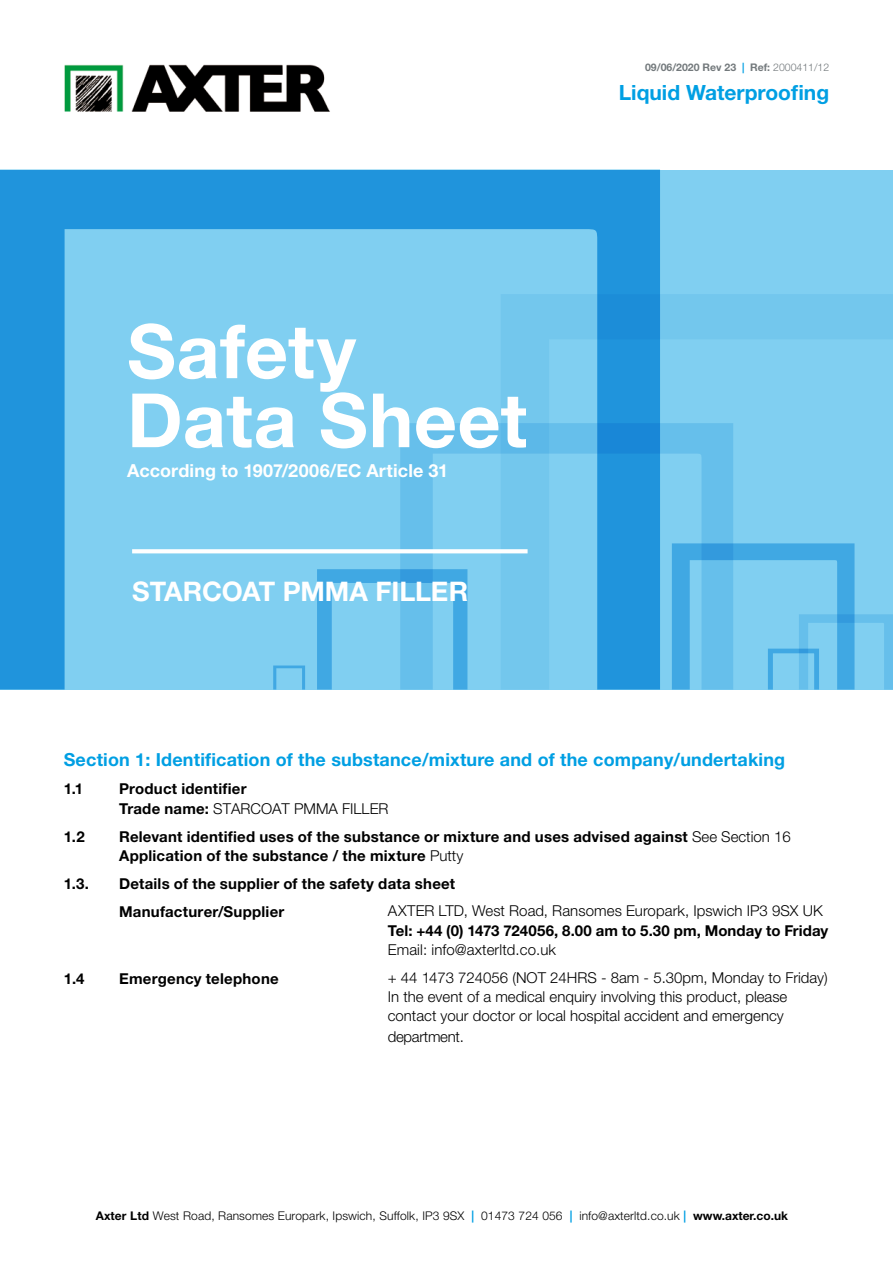
<style>
.page{position:relative;width:893px;height:1263px;background:#fff}
.page>*{position:absolute;margin:0;border:0;box-sizing:border-box;transform-origin:0 0}
.t1{font:700 75px/69px "Helvetica Neue LT Std";letter-spacing:.01em;color:#fff}
.t2{font:700 27px "Helvetica Neue LT Std";letter-spacing:-.01em;color:#fff}
.t3{font:700 21px "Helvetica Neue LT Std";color:#009fe3}
.t4{font:700 18px "Helvetica Neue LT Std";letter-spacing:.01em;color:#009fe3}
.t5{font:700 18px "Helvetica Neue LT Std";letter-spacing:.005em;color:#fff}
.t6{font:700 15px/19.5px "Helvetica Neue LT Std";letter-spacing:.015em;color:#000}
.t7{font:300 15px/19.6px "Helvetica Neue LT Std";color:#000}
.t8{font:300 12px "Helvetica Neue LT Std";letter-spacing:.01em;color:#000}
.t9{font:700 10.5px "Helvetica Neue LT Std";color:#73797c}
.s1{color:#009fe3}
.s2{font-weight:300}
.s3{font-weight:700}
.s4{font-weight:700;color:#009fe3}
</style>
<div class="page">
<div style="left:0;top:170px;width:893px;height:519px;background:#80cff1"></div>
<svg style="left:0;top:170px;width:660px;height:519px"></svg>
<svg style="left:501px;top:294px;width:392px;height:395px"></svg>
<svg style="left:273px;top:665px;width:32px;height:24px"></svg>
<svg style="left:132px;top:549px;width:396px;height:4px;background:#f7fcfe"></svg>
<img style="left:64px;top:64px;width:266px;height:47px">
<p class="t9" style="left:645px;top:61px;width:186px">09/06/2020 Rev 23 <span class="s1">|</span> Ref: <span class="s2">2000411/12</span></p>
<h1 class="t1" style="left:127px;top:315px;width:401px">Safety<br>Data Sheet</h1>
<p class="t5" style="left:127px;top:459px;width:322px">According to 1907/2006/EC Article 31</p>
<h2 class="t2" style="left:132px;top:574px;width:338px">STARCOAT PMMA FILLER</h2>
<h3 class="t3" style="left:619px;top:80px;width:212px">Liquid Waterproofing</h3>
<p class="t4" style="left:64px;top:749px;width:723px">Section 1: Identification of the substance/mixture and of the company/undertaking</p>
<p class="t6" style="left:64px;top:779px;width:21px">1.1</p>
<p class="t6" style="left:119px;top:779px;width:271px">Product identifier<br>Trade name: <span class="s2">STARCOAT PMMA FILLER</span></p>
<p class="t6" style="left:64px;top:826px;width:22px">1.2</p>
<p class="t6" style="left:119px;top:826px;width:673px">Relevant identified uses of the substance or mixture and uses advised against <span class="s2">See Section 16<br></span>Application of the substance / the mixture <span class="s2">Putty</span></p>
<p class="t6" style="left:64px;top:874px;width:27px">1.3.</p>
<p class="t6" style="left:119px;top:869px;width:338px;line-height:28px">Details of the supplier of the safety data sheet<br>Manufacturer/Supplier</p>
<p class="t7" style="left:388px;top:901px;width:436px">AXTER LTD, West Road, Ransomes Europark, Ipswich IP3 9SX UK</p>
<p class="t6" style="left:388px;top:920px;width:442px">Tel: +44 (0) 1473 724056, 8.00 am to 5.30 pm, Monday to Friday</p>
<p class="t7" style="left:388px;top:935px;width:441px;line-height:28px">Email: info@axterltd.co.uk<br>+ 44 1473 724056 (NOT 24HRS - 8am - 5.30pm, Monday to Friday)</p>
<p class="t7" style="left:388px;top:987px;width:401px">I n the event of a medical enquiry involving this product, please contact your doctor or local hospital accident and emergency department.</p>
<p class="t6" style="left:64px;top:969px;width:22px">1.4</p>
<p class="t6" style="left:119px;top:969px;width:161px">Emergency telephone</p>
<p class="t8" style="left:96px;top:1208px;width:694px"><span class="s3">Axter Ltd</span> West Road, Ransomes Europark, Ipswich, Suffolk, IP3 9SX <span class="s4">|</span> 01473 724 056 <span class="s4">|</span> info@axterltd.co.uk <span class="s4">|</span> <span class="s3">www.axter.co.uk</span></p>
</div>
